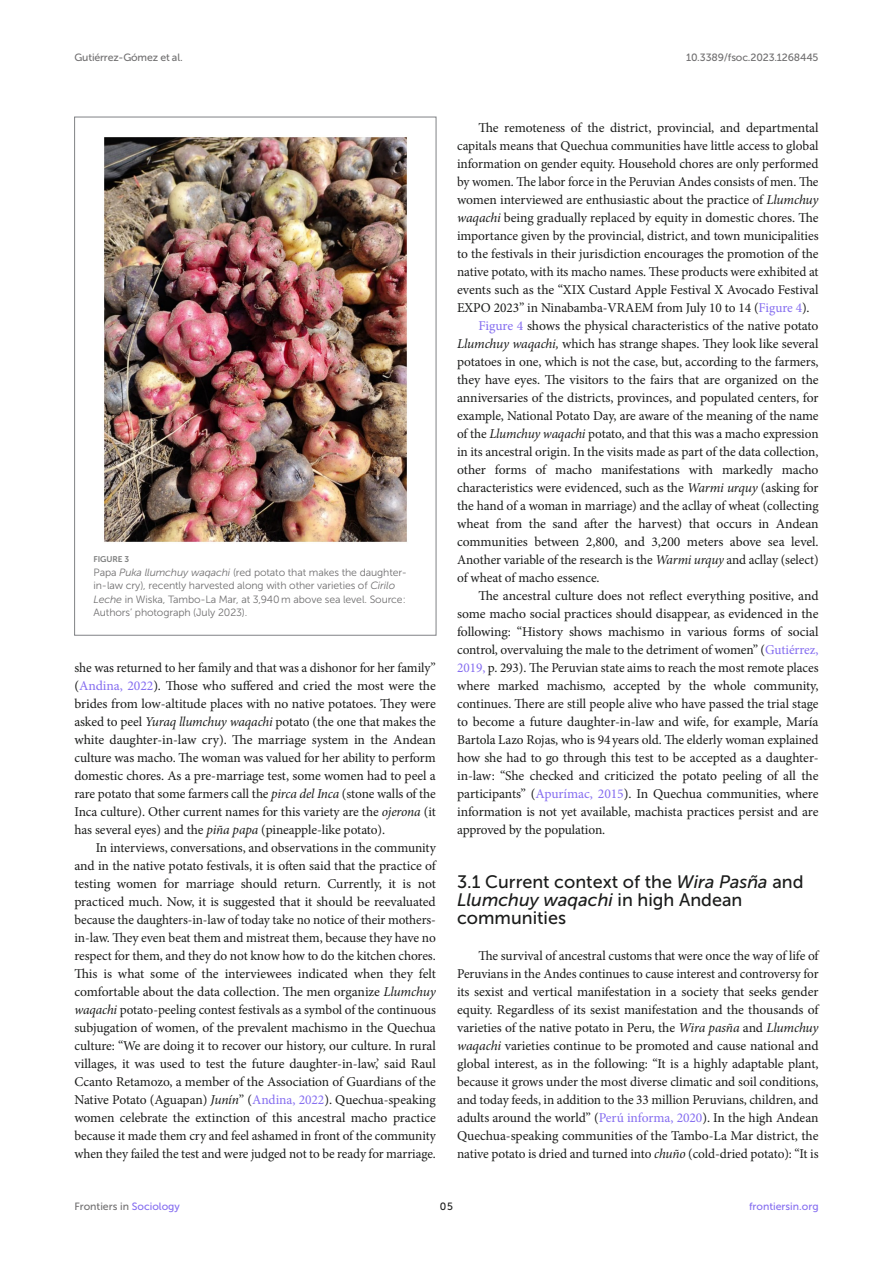
<style>
.page{position:relative;width:893px;height:1263px;background:#fff}
.page>*{position:absolute;margin:0;border:0;box-sizing:border-box;transform-origin:0 0}
.HEAD_2{font:18px/18px "Museo Sans 500";color:#1b1c1b}
.TEXT{font:13.5px/18px "Minion Pro";letter-spacing:-.005em;color:#1b1c1b;text-align:justify}
.TEXT_FLUSH{font:13.5px/18px "Minion Pro";letter-spacing:-.01em;color:#1b1c1b;text-align:justify}
.FIG_LEG{font:10.5px/13.5px "Museo Sans 300";letter-spacing:-.01em;color:#706f70}
.t1{font:10.5px "Museo Sans 500";letter-spacing:-.015em;color:#706f70}
.t2{font:10.5px "Museo Sans 500";color:#856df0}
.t3{font:10.5px "Museo Sans 500";color:#1b1c1b}
.FIG_HD{font:8.25px "Museo Sans 700";letter-spacing:-.01em;color:#7e7f7f}
.s1{font-style:italic}
.s2{color:#856df0}
</style>
<div class="page">
<img style="left:103px;top:137px;width:304px;height:405px">
<p class="t1" style="left:74px;top:51px;width:110px">Gutiérrez-Gómez et al.</p>
<p class="t1" style="left:686px;top:51px;width:134px">10.3389/fsoc.2023.1268445</p>
<p class="FIG_HD" style="left:94px;top:555px;width:37px">FIGURE 3</p>
<p class="FIG_LEG" style="left:94px;top:565px;width:315px">Papa <span class="s1">Puka llumchuy waqachi</span> (red potato that makes the daughter&shy;in-law cry), recently harvested along with other varieties of <span class="s1">Cirilo Leche</span> in Wiska, Tambo-La Mar, at 3,940 m above sea level. Source:<br>Authors’ photograph (July 2023).</p>
<p class="TEXT" style="left:74px;top:659px;width:363px">she was returned to her family and that was a dishonor for her family” (<span class="s2">Andina, 2022</span>). Those who suffered and cried the most were the brides from low-altitude places with no native potatoes. They were asked to peel <span class="s1">Yuraq llumchuy waqachi</span> potato (the one that makes the white daughter-in-law cry). The marriage system in the Andean culture was macho. The woman was valued for her ability to perform domestic chores. As a pre-marriage test, some women had to peel a rare potato that some farmers call the <span class="s1">pirca del Inca</span> (stone walls of the Inca culture). Other current names for this variety are the <span class="s1">ojerona</span> (it has several eyes) and the <span class="s1">piña papa</span> (pineapple-like potato).</p>
<p class="TEXT" style="left:74px;top:839px;width:363px;text-indent:21px">In interviews, conversations, and observations in the community and in the native potato festivals, it is often said that the practice of testing women for marriage should return. Currently, it is not practiced much. Now, it is suggested that it should be reevaluated because the daughters-in-law of today take no notice of their mothers&shy;in-law. They even beat them and mistreat them, because they have no respect for them, and they do not know how to do the kitchen chores.<br>This is what some of the interviewees indicated when they felt comfortable about the data collection. The men organize <span class="s1">Llumchuy waqachi</span> potato-peeling contest festivals as a symbol of the continuous subjugation of women, of the prevalent machismo in the Quechua culture: “We are doing it to recover our history, our culture. In rural villages, it was used to test the future daughter-in-law,’ said Raul Ccanto Retamozo, a member of the Association of Guardians of the Native Potato (Aguapan) <span class="s1">Junín</span>” (<span class="s2">Andina, 2022</span>). Quechua-speaking women celebrate the extinction of this ancestral macho practice because it made them cry and feel ashamed in front of the community when they failed the test and were judged not to be ready for marriage.</p>
<p class="TEXT" style="left:457px;top:119px;width:363px;text-indent:21px">The remoteness of the district, provincial, and departmental capitals means that Quechua communities have little access to global information on gender equity. Household chores are only performed by women. The labor force in the Peruvian Andes consists of men. The women interviewed are enthusiastic about the practice of <span class="s1">Llumchuy waqachi</span> being gradually replaced by equity in domestic chores. The importance given by the provincial, district, and town municipalities to the festivals in their jurisdiction encourages the promotion of the native potato, with its macho names. These products were exhibited at events such as the “XIX Custard Apple Festival X Avocado Festival EXPO 2023” in Ninabamba-VRAEM from July 10 to 14 (<span class="s2">Figure 4</span>).</p>
<p class="TEXT" style="left:457px;top:317px;width:363px;text-indent:21px"><span class="s2">Figure 4</span> shows the physical characteristics of the native potato <span class="s1">Llumchuy waqachi,</span> which has strange shapes. They look like several potatoes in one, which is not the case, but, according to the farmers, they have eyes. The visitors to the fairs that are organized on the anniversaries of the districts, provinces, and populated centers, for example, National Potato Day, are aware of the meaning of the name of the <span class="s1">Llumchuy waqachi</span> potato, and that this was a macho expression in its ancestral origin. In the visits made as part of the data collection, other forms of macho manifestations with markedly macho characteristics were evidenced, such as the <span class="s1">Warmi urquy</span> (asking for the hand of a woman in marriage) and the acllay of wheat (collecting wheat from the sand after the harvest) that occurs in Andean communities between 2,800, and 3,200 meters above sea level.<br>Another variable of the research is the <span class="s1">Warmi urquy</span> and acllay (select) of wheat of macho essence.</p>
<p class="TEXT" style="left:457px;top:587px;width:363px;text-indent:21px">The ancestral culture does not reflect everything positive, and some macho social practices should disappear, as evidenced in the following: “History shows machismo in various forms of social control, overvaluing the male to the detriment of women” (<span class="s2">Gutiérrez, 2019,</span> p. 293). The Peruvian state aims to reach the most remote places where marked machismo, accepted by the whole community, continues. There are still people alive who have passed the trial stage to become a future daughter-in-law and wife, for example, María Bartola Lazo Rojas, who is 94years old. The elderly woman explained how she had to go through this test to be accepted as a daughter&shy;in-law: “She checked and criticized the potato peeling of all the participants” (<span class="s2">Apurímac, 2015</span>). In Quechua communities, where information is not yet available, machista practices persist and are approved by the population.</p>
<p class="HEAD_2" style="left:457px;top:873px;width:348px">3.1 Current context of the <span class="s1">Wira Pasña</span> and<br><span class="s1">Llumchuy waqachi</span> in high Andean communities</p>
<p class="TEXT_FLUSH" style="left:457px;top:947px;width:363px;text-indent:21px">The survival of ancestral customs that were once the way of life of Peruvians in the Andes continues to cause interest and controversy for its sexist and vertical manifestation in a society that seeks gender equity. Regardless of its sexist manifestation and the thousands of varieties of the native potato in Peru, the <span class="s1">Wira pasña</span> and <span class="s1">Llumchuy waqachi</span> varieties continue to be promoted and cause national and global interest, as in the following: “It is a highly adaptable plant, because it grows under the most diverse climatic and soil conditions, and today feeds, in addition to the 33 million Peruvians, children, and adults around the world” (<span class="s2">Perú informa, 2020</span>). In the high Andean Quechua-speaking communities of the Tambo-La Mar district, the native potato is dried and turned into <span class="s1">chuño</span> (cold-dried potato): “It is</p>
<p class="t1" style="left:74px;top:1200px;width:107px">Frontiers in <span class="s2">Sociology</span></p>
<p class="t3" style="left:440px;top:1200px;width:14px">05</p>
<p class="t2" style="left:749px;top:1200px;width:71px">frontiersin.org</p>
</div>
